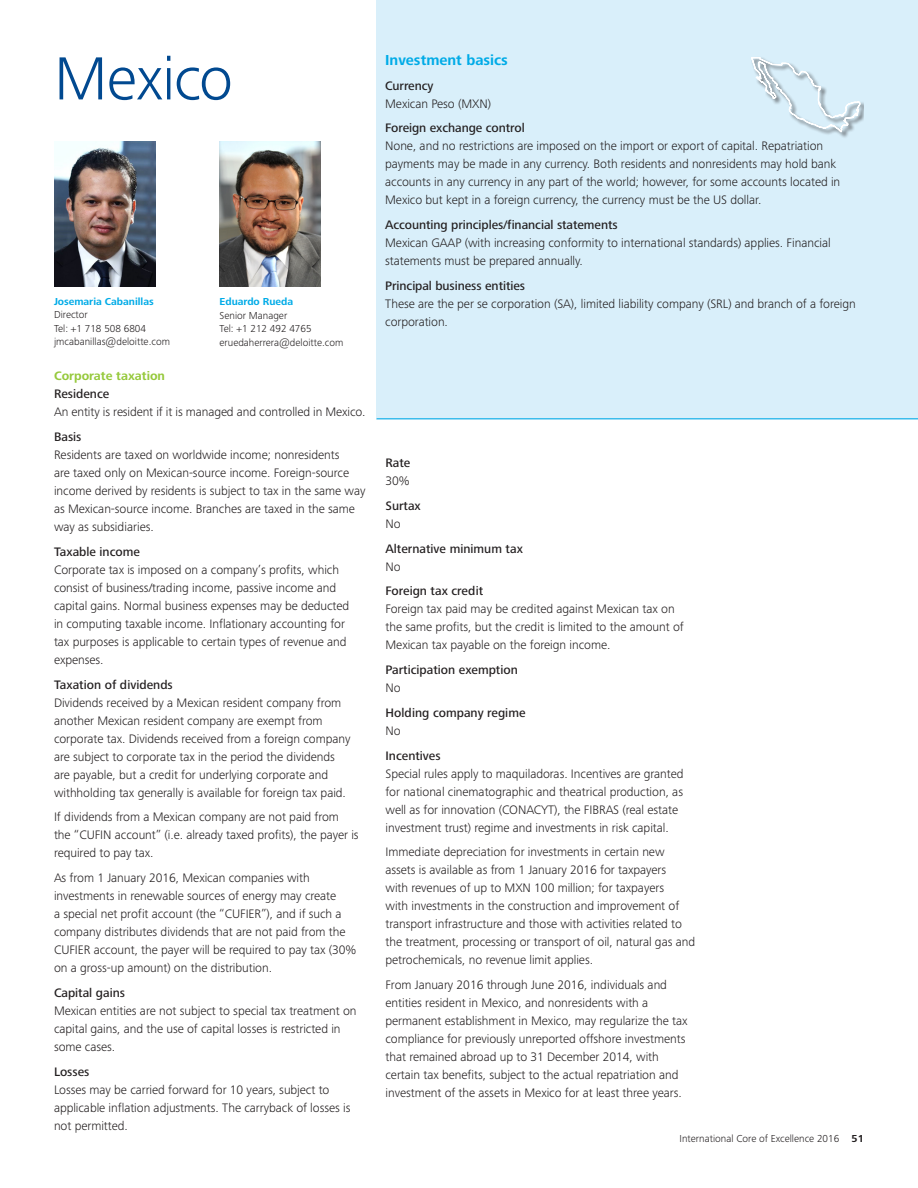
<style>
.page{position:relative;width:918px;height:1188px;background:#fff}
.page>*{position:absolute;margin:0;border:0;box-sizing:border-box;transform-origin:0 0}
.Head_style__A_page_h{font:300 63px "Frutiger Next Pro";letter-spacing:-.015em;color:#014990}
.Invest_B_Subhead{font:700 15px "Frutiger Next Pro";color:#00abe7}
.Body_copy{font:300 12.75px/18px "Frutiger Next Pro";letter-spacing:-.005em;color:#231f20}
.INvest_Body{font:300 12.75px/18px "Frutiger Next Pro";letter-spacing:-.005em;color:#231f20}
.C_Subhead__paragraph{font:500 12.75px "Frutiger Next Pro";color:#231f20}
.B_Subhead__paragraph{font:700 12.75px "Frutiger Next Pro";color:#96c93c}
.Caption_style__Capti{font:300 10.5px/13.5px "Frutiger Next Pro";color:#231f20}
.Photo_info{font:300 10.5px/13.5px "Frutiger Next Pro";color:#231f20}
.Caption_style__Capti-2{font:700 10.5px "Frutiger Next Pro";color:#00abe7}
.Photo_Info_-_Name{font:700 10.5px "Frutiger Next Pro";color:#00abe7}
.s1{font-weight:500}
.s2{font-weight:700}
</style>
<div class="page">
<div style="left:377px;top:0;width:541px;height:419px;background:#d9effa"></div>
<hr style="left:377px;top:418px;width:541px;height:1px;background:#00abe7">
<div style="left:751px;top:57px;width:113px;height:82px;background:#231f20;opacity:.75"></div>
<svg style="left:751px;top:57px;width:110px;height:78px"></svg>
<img style="left:220px;top:142px;width:101px;height:145px">
<img style="left:54px;top:142px;width:101px;height:145px">
<p class="Head_style__A_page_h" style="left:54px;top:42px;width:181px">Mexico</p>
<p class="Invest_B_Subhead" style="left:385px;top:51px;width:124px">Investment basics</p>
<p class="INvest_Body" style="left:385px;top:76px;width:107px"><span class="s1">Currency<br></span>Mexican Peso (MXN)</p>
<p class="INvest_Body" style="left:385px;top:119px;width:457px"><span class="s1">Foreign exchange control<br></span>None, and no restrictions are imposed on the import or export of capital. Repatriation payments may be made in any currency. Both residents and nonresidents may hold bank accounts in any currency in any part of the world; however, for some accounts located in Mexico but kept in a foreign currency, the currency must be the US dollar.</p>
<p class="INvest_Body" style="left:385px;top:216px;width:447px"><span class="s1">Accounting principles/financial statements<br></span>Mexican GAAP (with increasing conformity to international standards) applies. Financial statements must be prepared annually.</p>
<p class="INvest_Body" style="left:385px;top:277px;width:472px"><span class="s1">Principal business entities<br></span>These are the per se corporation (SA), limited liability company (SRL) and branch of a foreign corporation.</p>
<p class="Caption_style__Capti-2" style="left:54px;top:295px;width:101px">Josemaria Cabanillas</p>
<p class="Caption_style__Capti" style="left:54px;top:308px;width:117px">Director<br>Tel: +1 718 508 6804 jmcabanillas@deloitte.com</p>
<p class="Photo_Info_-_Name" style="left:220px;top:296px;width:75px">Eduardo Rueda</p>
<p class="Photo_info" style="left:220px;top:309px;width:94px">Senior Manager<br>Tel: +1 212 492 4765</p>
<p class="Photo_info" style="left:220px;top:336px;width:125px">eruedaherrera@deloitte.com</p>
<p class="B_Subhead__paragraph" style="left:54px;top:369px;width:113px">Corporate taxation</p>
<p class="C_Subhead__paragraph" style="left:54px;top:387px;width:57px">Residence</p>
<p class="Body_copy" style="left:54px;top:403px;width:313px">An entity is resident if it is managed and controlled in Mexico.</p>
<p class="C_Subhead__paragraph" style="left:54px;top:430px;width:29px">Basis</p>
<p class="Body_copy" style="left:54px;top:446px;width:313px">Residents are taxed on worldwide income; nonresidents<br>are taxed only on Mexican-source income. Foreign-source income derived by residents is subject to tax in the same way as Mexican-source income. Branches are taxed in the same way as subsidiaries.</p>
<p class="C_Subhead__paragraph" style="left:54px;top:544px;width:88px">Taxable income</p>
<p class="Body_copy" style="left:54px;top:561px;width:297px">Corporate tax is imposed on a company’s profits, which consist of business/trading income, passive income and capital gains. Normal business expenses may be deducted in computing taxable income. Inflationary accounting for tax purposes is applicable to certain types of revenue and expenses.</p>
<p class="C_Subhead__paragraph" style="left:54px;top:677px;width:120px">Taxation of dividends</p>
<p class="Body_copy" style="left:54px;top:693px;width:298px">Dividends received by a Mexican resident company from another Mexican resident company are exempt from corporate tax. Dividends received from a foreign company are subject to corporate tax in the period the dividends are payable, but a credit for underlying corporate and withholding tax generally is available for foreign tax paid.</p>
<p class="Body_copy" style="left:54px;top:808px;width:306px">If dividends from a Mexican company are not paid from the “CUFIN account” (i.e. already taxed profits), the payer is required to pay tax.</p>
<p class="Body_copy" style="left:54px;top:869px;width:304px">As from 1 January 2016, Mexican companies with investments in renewable sources of energy may create<br>a special net profit account (the “CUFIER”), and if such a company distributes dividends that are not paid from the CUFIER account, the payer will be required to pay tax (30% on a gross-up amount) on the distribution.</p>
<p class="C_Subhead__paragraph" style="left:54px;top:985px;width:73px">Capital gains</p>
<p class="Body_copy" style="left:54px;top:1002px;width:304px">Mexican entities are not subject to special tax treatment on capital gains, and the use of capital losses is restricted in some cases.</p>
<p class="C_Subhead__paragraph" style="left:54px;top:1064px;width:37px">Losses</p>
<p class="Body_copy" style="left:54px;top:1080px;width:298px">Losses may be carried forward for 10 years, subject to applicable inflation adjustments. The carryback of losses is not permitted.</p>
<p class="C_Subhead__paragraph" style="left:386px;top:456px;width:26px">Rate</p>
<p class="Body_copy" style="left:386px;top:472px;width:26px">30%</p>
<p class="C_Subhead__paragraph" style="left:386px;top:498px;width:37px">Surtax</p>
<p class="Body_copy" style="left:386px;top:515px;width:17px">No</p>
<p class="C_Subhead__paragraph" style="left:386px;top:541px;width:139px">Alternative minimum tax</p>
<p class="Body_copy" style="left:386px;top:557px;width:17px">No</p>
<p class="C_Subhead__paragraph" style="left:386px;top:584px;width:99px">Foreign tax credit</p>
<p class="Body_copy" style="left:386px;top:600px;width:300px">Foreign tax paid may be credited against Mexican tax on the same profits, but the credit is limited to the amount of<br>Mexican tax payable on the foreign income.</p>
<p class="C_Subhead__paragraph" style="left:386px;top:663px;width:134px">Participation exemption</p>
<p class="Body_copy" style="left:386px;top:679px;width:17px">No</p>
<p class="C_Subhead__paragraph" style="left:386px;top:705px;width:142px">Holding company regime</p>
<p class="Body_copy" style="left:386px;top:722px;width:17px">No</p>
<p class="C_Subhead__paragraph" style="left:386px;top:748px;width:57px">Incentives</p>
<p class="Body_copy" style="left:386px;top:764px;width:300px">Special rules apply to maquiladoras. Incentives are granted for national cinematographic and theatrical production, as well as for innovation (CONACYT), the FIBRAS (real estate investment trust) regime and investments in risk capital.</p>
<p class="Body_copy" style="left:386px;top:843px;width:311px">Immediate depreciation for investments in certain new assets is available as from 1 January 2016 for taxpayers<br>with revenues of up to MXN 100 million; for taxpayers<br>with investments in the construction and improvement of transport infrastructure and those with activities related to the treatment, processing or transport of oil, natural gas and petrochemicals, no revenue limit applies.</p>
<p class="Body_copy" style="left:386px;top:976px;width:304px">From January 2016 through June 2016, individuals and entities resident in Mexico, and nonresidents with a permanent establishment in Mexico, may regularize the tax compliance for previously unreported offshore investments that remained abroad up to 31 December 2014, with certain tax benefits, subject to the actual repatriation and investment of the assets in Mexico for at least three years.</p>
<p class="Caption_style__Capti" style="left:680px;top:1131px;width:186px">International Core of Excellence 2016 <span class="s2">51</span></p>
</div>
